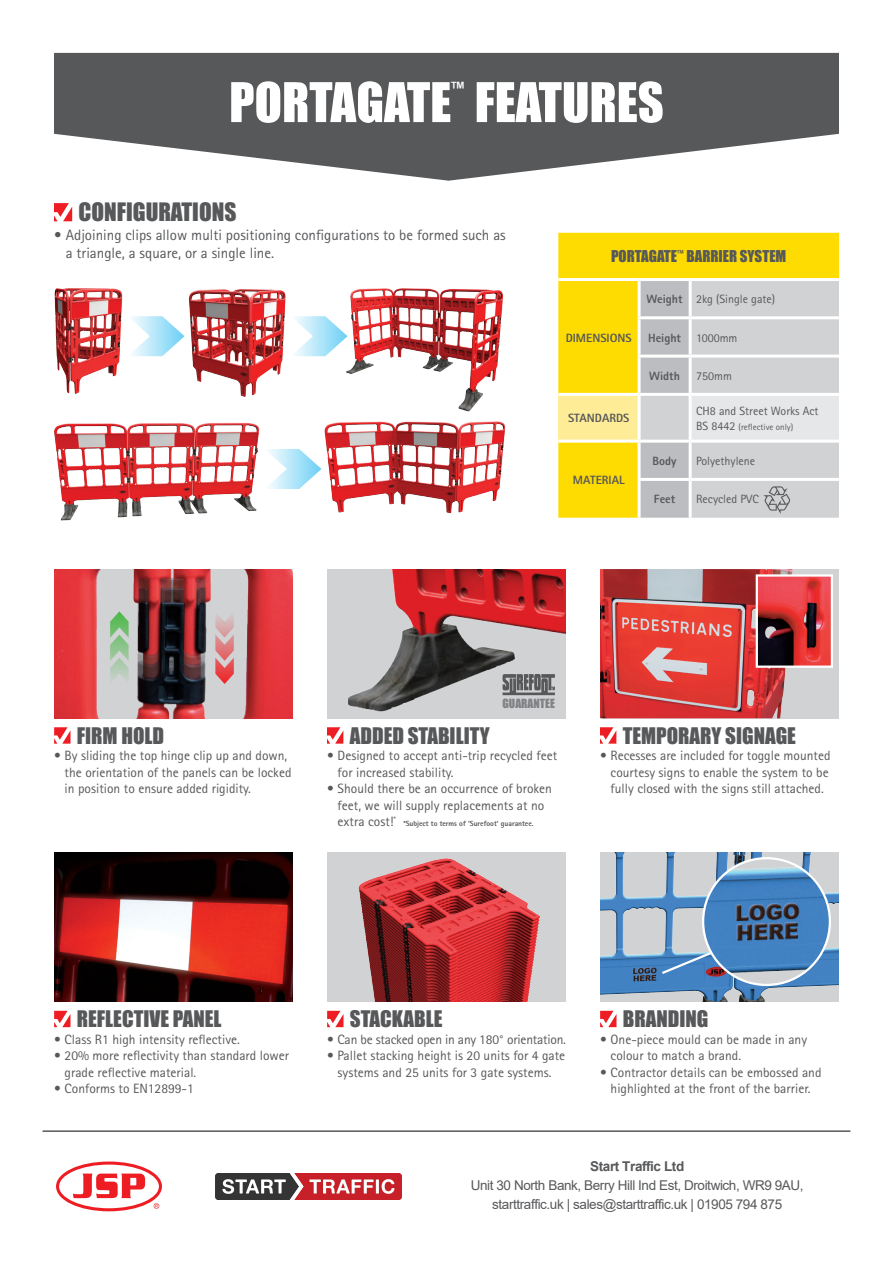
<style>
.page{position:relative;width:893px;height:1263px;background:#fff}
.page>*{position:absolute;margin:0;border:0;box-sizing:border-box;transform-origin:0 0}
.t1{font:50.55px "Impact";color:#fff}
.t2{font:23.25px "Impact";color:#57585a}
.t3{font:21px "Impact";color:#57585a}
.t4{font:16.65px "Impact";color:#fff}
.t5{font:15px/18.3px "Agfa Rotis Sans Serif";color:#57585a}
.t6{font:15px "Impact";color:#57585a}
.t7{font:13.5px/16.5px "Agfa Rotis Sans Serif";color:#57585a}
.t8{font:13.5px/18.6px "Arial";letter-spacing:-.03em;color:#57585a;text-align:center}
.t9{font:700 13.5px "Arial";letter-spacing:-.03em;color:#57585a}
.t10{font:12px "Agfa Rotis Sans Serif";color:#57585a}
.t11{font:800 12px "Agfa Rotis Sans Serif";color:#57585a}
.t12{font:11.7px "Impact";color:#808285}
.t13{font:9px "Agfa Rotis Sans Serif";color:#57585a}
.t14{font:800 7.5px "Agfa Rotis Sans Serif";color:#57585a}
.s1{font-weight:800}
.s2{font-size:12px}
</style>
<div class="page">
<div style="left:600px;top:569px;width:239px;height:149px;background:#d1d2d4"></div>
<img style="left:600px;top:569px;width:193px;height:149px">
<div style="left:327px;top:852px;width:239px;height:150px;background:#d1d2d4"></div>
<img style="left:358px;top:858px;width:182px;height:144px">
<svg style="left:327px;top:1011px;width:16px;height:16px"></svg>
<svg style="left:54px;top:1011px;width:17px;height:16px"></svg>
<svg style="left:54px;top:727px;width:17px;height:17px"></svg>
<svg style="left:600px;top:1011px;width:16px;height:16px"></svg>
<svg style="left:327px;top:727px;width:16px;height:17px"></svg>
<svg style="left:600px;top:727px;width:16px;height:17px"></svg>
<svg style="left:54px;top:53px;width:785px;height:128px;fill:#57585a"></svg>
<img style="left:54px;top:569px;width:239px;height:149px">
<div style="left:558px;top:233px;width:281px;height:285px;background:#ffdc01"></div>
<svg style="left:641px;top:281px;width:198px;height:237px;background:#cccdcf"></svg>
<div style="left:558px;top:394px;width:81px;height:47px;background:#ffec96"></div>
<div style="left:690px;top:394px;width:149px;height:47px;background:#e6e7e9"></div>
<hr style="left:638px;top:281px;width:3px;height:35px;background:#fff">
<hr style="left:689px;top:281px;width:3px;height:35px;background:#fff">
<hr style="left:638px;top:316px;width:52px;height:3px;background:#fff">
<hr style="left:638px;top:319px;width:3px;height:36px;background:#fff">
<hr style="left:690px;top:316px;width:149px;height:3px;background:#fff">
<hr style="left:689px;top:319px;width:3px;height:36px;background:#fff">
<hr style="left:638px;top:355px;width:52px;height:3px;background:#fff">
<hr style="left:638px;top:358px;width:3px;height:35px;background:#fff">
<hr style="left:690px;top:355px;width:149px;height:3px;background:#fff">
<hr style="left:689px;top:358px;width:3px;height:35px;background:#fff">
<hr style="left:558px;top:393px;width:81px;height:3px;background:#fff">
<hr style="left:639px;top:393px;width:51px;height:3px;background:#fff">
<hr style="left:638px;top:396px;width:3px;height:44px;background:#fff">
<hr style="left:690px;top:393px;width:149px;height:3px;background:#fff">
<hr style="left:689px;top:396px;width:3px;height:44px;background:#fff">
<hr style="left:558px;top:440px;width:81px;height:3px;background:#fff">
<hr style="left:639px;top:440px;width:51px;height:3px;background:#fff">
<hr style="left:638px;top:443px;width:3px;height:35px;background:#fff">
<hr style="left:690px;top:440px;width:149px;height:3px;background:#fff">
<hr style="left:689px;top:443px;width:3px;height:35px;background:#fff">
<hr style="left:638px;top:478px;width:52px;height:3px;background:#fff">
<hr style="left:638px;top:481px;width:3px;height:37px;background:#fff">
<hr style="left:690px;top:478px;width:149px;height:3px;background:#fff">
<hr style="left:689px;top:481px;width:3px;height:37px;background:#fff">
<hr style="left:558px;top:278px;width:81px;height:3px;background:#fff">
<hr style="left:639px;top:278px;width:51px;height:3px;background:#fff">
<hr style="left:690px;top:278px;width:149px;height:3px;background:#fff">
<svg style="left:763px;top:486px;width:27px;height:28px"></svg>
<img style="left:54px;top:288px;width:69px;height:106px">
<img style="left:188px;top:289px;width:98px;height:107px">
<img style="left:54px;top:852px;width:239px;height:150px">
<img style="left:327px;top:569px;width:239px;height:149px">
<img style="left:600px;top:852px;width:239px;height:150px">
<svg style="left:54px;top:203px;width:18px;height:18px"></svg>
<img style="left:54px;top:422px;width:206px;height:99px">
<img style="left:321px;top:421px;width:185px;height:93px">
<img style="left:346px;top:288px;width:157px;height:124px">
<svg style="left:132px;top:316px;width:53px;height:40px"></svg>
<svg style="left:295px;top:316px;width:53px;height:40px"></svg>
<svg style="left:269px;top:449px;width:52px;height:40px"></svg>
<svg style="left:110px;top:611px;width:19px;height:73px"></svg>
<svg style="left:215px;top:611px;width:19px;height:73px"></svg>
<img style="left:703px;top:858px;width:127px;height:127px;border-radius:63px">
<svg style="left:659px;top:950px;width:55px;height:26px"></svg>
<img style="left:759px;top:577px;width:71px;height:88px">
<div style="left:756px;top:574px;width:77px;height:94px;border:2px solid #fff"></div>
<svg style="left:503px;top:674px;width:52px;height:21px"></svg>
<hr style="left:43px;top:1130px;width:807px;height:2px;background:#57585a">
<svg style="left:56px;top:1161px;width:106px;height:50px"></svg>
<img style="left:216px;top:1173px;width:185px;height:27px">
<h1 class="t1" style="left:229px;top:63px;width:224px">PORTAGATE</h1>
<p class="t4" style="left:451px;top:76px;width:15px">™</p>
<h1 class="t1" style="left:475px;top:63px;width:191px">FEATURES</h1>
<h2 class="t2" style="left:79px;top:194px;width:159px">CONFIGURATIONS</h2>
<p class="t5" style="left:66px;top:225px;width:441px;text-indent:-12px">• Adjoining clips allow multi positioning configurations to be formed such as a triangle, a square, or a single line.</p>
<p class="t6" style="left:611px;top:245px;width:177px">PORTAGATE<sup>™</sup> BARRIER SYSTEM</p>
<p class="t11" style="left:566px;top:330px;width:68px">DIMENSIONS</p>
<p class="t11" style="left:568px;top:411px;width:63px">STANDARDS</p>
<p class="t11" style="left:573px;top:472px;width:53px">MATERIAL</p>
<p class="t10" style="left:647px;top:292px;width:130px"><span class="s1">Weight</span> 2kg (Single gate)</p>
<p class="t11" style="left:648px;top:330px;width:34px">Height</p>
<p class="t10" style="left:696px;top:330px;width:43px">1000mm</p>
<p class="t11" style="left:649px;top:368px;width:32px">Width</p>
<p class="t10" style="left:696px;top:369px;width:37px">750mm</p>
<p class="t10" style="left:696px;top:404px;width:124px">CH8 and Street Works Act</p>
<p class="t13" style="left:696px;top:421px;width:99px"><span class="s2">BS 8442</span> (reflective only)</p>
<p class="t11" style="left:653px;top:453px;width:25px">Body</p>
<p class="t10" style="left:696px;top:454px;width:61px">Polyethylene</p>
<p class="t11" style="left:654px;top:491px;width:23px">Feet</p>
<p class="t10" style="left:696px;top:492px;width:64px">Recycled PVC</p>
<h3 class="t3" style="left:77px;top:719px;width:89px">FIRM HOLD</h3>
<p class="t7" style="left:65px;top:747px;width:228px;text-indent:-11px">• By sliding the top hinge clip up and down, the orientation of the panels can be locked in position to ensure added rigidity.</p>
<p class="t12" style="left:503px;top:694px;width:54px">GUARANTEE</p>
<h3 class="t3" style="left:350px;top:719px;width:142px">ADDED STABILITY</h3>
<p class="t7" style="left:338px;top:747px;width:221px;text-indent:-11px">• Designed to accept anti-trip recycled feet for increased stability.</p>
<p class="t7" style="left:338px;top:780px;width:216px;text-indent:-11px">• Should there be an occurrence of broken feet, we will supply replacements at no extra cost!<sup>*</sup></p>
<p class="t14" style="left:403px;top:819px;width:132px">*Subject to terms of ‘Surefoot’ guarantee.</p>
<h3 class="t3" style="left:623px;top:719px;width:175px">TEMPORARY SIGNAGE</h3>
<p class="t7" style="left:611px;top:747px;width:221px;text-indent:-11px">• Recesses are included for toggle mounted courtesy signs to enable the system to be fully closed with the signs still attached.</p>
<h3 class="t3" style="left:77px;top:1003px;width:146px">REFLECTIVE PANEL</h3>
<p class="t7" style="left:54px;top:1031px;width:187px">• Class R1 high intensity reflective.</p>
<p class="t7" style="left:65px;top:1047px;width:226px;text-indent:-11px">• 20% more reflectivity than standard lower grade reflective material.</p>
<p class="t7" style="left:54px;top:1080px;width:141px">• Conforms to EN12899-1</p>
<h3 class="t3" style="left:350px;top:1003px;width:94px">STACKABLE</h3>
<p class="t7" style="left:327px;top:1031px;width:240px">• Can be stacked open in any 180° orientation.</p>
<p class="t7" style="left:327px;top:1047px;width:240px;text-align:center">• Pallet stacking height is 20 units for 4 gate systems and 25 units for 3 gate systems.</p>
<h3 class="t3" style="left:623px;top:1003px;width:87px">BRANDING</h3>
<p class="t7" style="left:611px;top:1031px;width:198px;text-indent:-11px">• One-piece mould can be made in any colour to match a brand.</p>
<p class="t7" style="left:600px;top:1064px;width:223px;text-align:center">• Contractor details can be embossed and highlighted at the front of the barrier.</p>
<p class="t9" style="left:590px;top:1157px;width:96px">Start Traffic Ltd</p>
<p class="t8" style="left:471px;top:1176px;width:334px">Unit 30 North Bank, Berry Hill Ind Est, Droitwich, WR9 9AU, starttraffic.uk | sales@starttraffic.uk | 01905 794 875</p>
</div>
